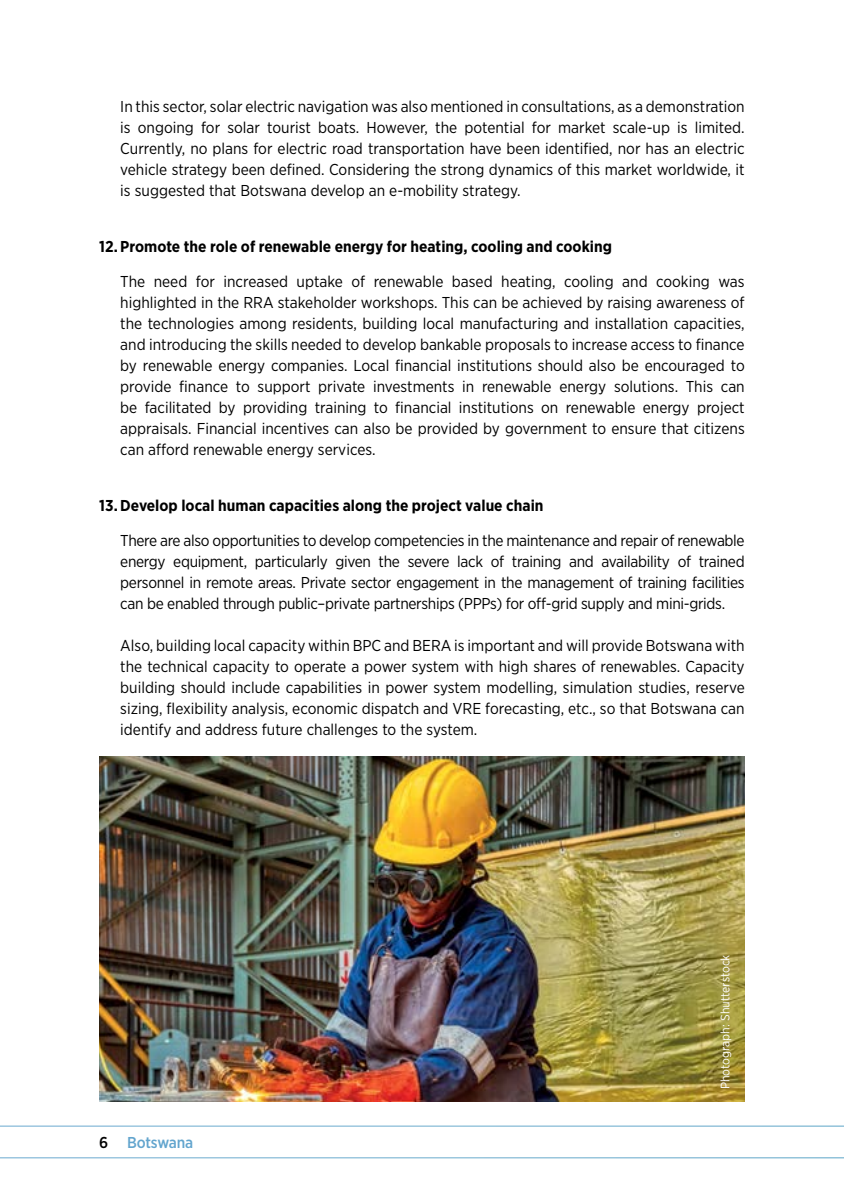
<style>
.page{position:relative;width:844px;height:1191px;background:#fff}
.page>*{position:absolute;margin:0;border:0;box-sizing:border-box;transform-origin:0 0}
.t1{font:15.75px/21px "Gotham Narrow";color:#000;text-align:justify}
.t2{font:700 15.75px "Gotham Narrow";color:#000}
.t3{font:500 15.75px "Gotham Narrow";letter-spacing:-.01em;color:#63a5ce}
.t4{font:12.25px "Gotham Narrow";color:#fff}
.s1{color:#000}
</style>
<div class="page">
<img style="left:99px;top:756px;width:645px;height:345px">
<p class="t1" style="left:120px;top:95px;width:625px">In this sector, solar electric navigation was also mentioned in consultations, as a demonstration is ongoing for solar tourist boats. However, the potential for market scale-up is limited.<br>Currently, no plans for electric road transportation have been identified, nor has an electric vehicle strategy been defined. Considering the strong dynamics of this market worldwide, it is suggested that Botswana develop an e-mobility strategy.</p>
<p class="t2" style="left:99px;top:236px;width:514px">12. Promote the role of renewable energy for heating, cooling and cooking</p>
<p class="t1" style="left:120px;top:270px;width:625px">The need for increased uptake of renewable based heating, cooling and cooking was highlighted in the RRA stakeholder workshops. This can be achieved by raising awareness of the technologies among residents, building local manufacturing and installation capacities, and introducing the skills needed to develop bankable proposals to increase access to finance by renewable energy companies. Local financial institutions should also be encouraged to provide finance to support private investments in renewable energy solutions. This can be facilitated by providing training to financial institutions on renewable energy project appraisals. Financial incentives can also be provided by government to ensure that citizens can afford renewable energy services.</p>
<p class="t2" style="left:99px;top:495px;width:445px">13.Develop local human capacities along the project value chain</p>
<p class="t1" style="left:120px;top:529px;width:625px">There are also opportunities to develop competencies in the maintenance and repair of renewable energy equipment, particularly given the severe lack of training and availability of trained personnel in remote areas. Private sector engagement in the management of training facilities can be enabled through public–private partnerships (PPPs) for off-grid supply and mini-grids.</p>
<p class="t1" style="left:120px;top:634px;width:625px">Also, building local capacity within BPC and BERA is important and will provide Botswana with the technical capacity to operate a power system with high shares of renewables. Capacity building should include capabilities in power system modelling, simulation studies, reserve sizing, flexibility analysis, economic dispatch and VRE forecasting, etc., so that Botswana can identify and address future challenges to the system.</p>
<p class="t3" style="left:99px;top:1132px;width:95px"><span class="s1">6</span> Botswana</p>
<p class="t4" style="left:717px;top:1089px;width:136px;rotate:-90deg">Photograph: Shutterstock</p>
</div>
